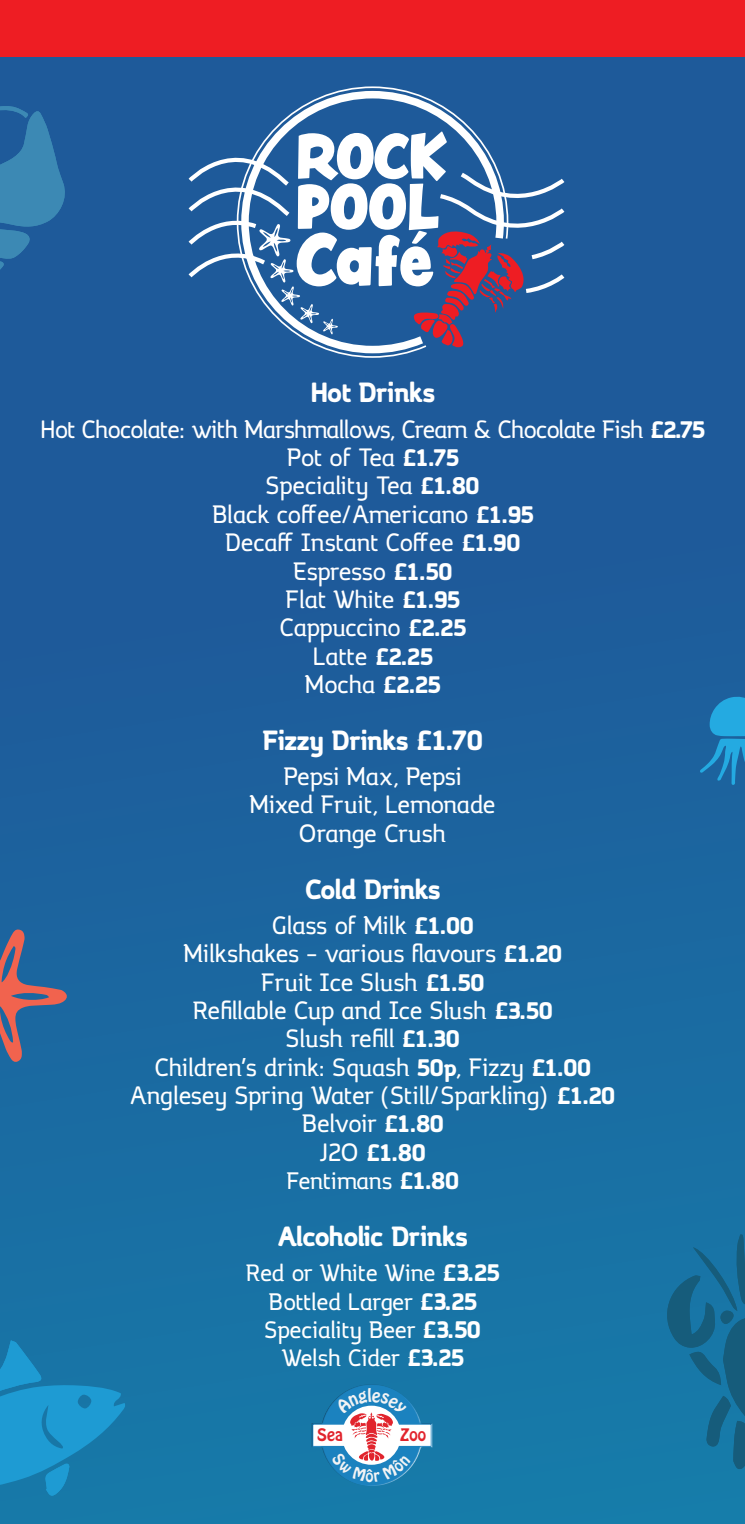
<style>
.page{position:relative;width:745px;height:1524px;background:#fff}
.page>*{position:absolute;margin:0;border:0;box-sizing:border-box;transform-origin:0 0}
.t1{font:700 26px "Margot";letter-spacing:-.005em;color:#fff}
.t2{font:23.5px/28.2px "Margot";letter-spacing:-.025em;color:#fff;text-align:center}
.t3{font:22.25px/28.5px "Margot";letter-spacing:-.025em;color:#fff;text-align:center}
.t4{font:700 22.25px/28.5px "Margot";color:#fff;text-align:center}
.t5{font:15.25px "Hobo Std";color:#e1242d}
.s1{font-weight:700;font-size:22.25px}
.s2{font-weight:400;font-size:23.5px}
.s3{font-weight:400}
.s4{font-weight:700}
</style>
<div class="page">
<div style="left:0;top:10px;width:744px;height:1514px;background:linear-gradient(to bottom,#205196,#1777a7)"></div>
<svg style="left:188px;top:134px;width:379px;height:162px;background:#356ba4"></svg>
<svg style="left:236px;top:86px;width:273px;height:271px;background:#4778ac"></svg>
<svg style="left:259px;top:131px;width:269px;height:218px"></svg>
<svg style="left:658px;top:1234px;width:86px;height:235px;background:#166f9a"></svg>
<svg style="left:0;top:1340px;width:126px;height:157px;background:#1a88bc"></svg>
<svg style="left:0;top:105px;width:69px;height:169px;background:#2d71a7"></svg>
<div style="left:0;top:0;width:744px;height:57px;background:#ee1d23"></div>
<svg style="left:0;top:929px;width:68px;height:133px;background:#566589"></svg>
<svg style="left:699px;top:696px;width:45px;height:89px;background:#1f83bc"></svg>
<div style="left:311px;top:1384px;width:123px;height:102px;background:#231f20;opacity:.75"></div>
<svg style="left:331px;top:1388px;width:79px;height:94px"></svg>
<p class="t1" style="left:311px;top:373px;width:126px">Hot Drinks</p>
<p class="t2" style="left:41px;top:414px;width:665px">Hot Chocolate: with Marshmallows, Cream &amp; Chocolate Fish <span class="s1">£2.75<br></span>Pot of Tea <span class="s1">£1.75<br></span>Speciality Tea <span class="s1">£1.80<br></span>Black coffee/Americano <span class="s1">£1.95<br></span>Decaff Instant Coffee <span class="s1">£1.90<br></span>Espresso <span class="s1">£1.50<br></span>Flat White <span class="s1">£1.95<br></span>Cappuccino <span class="s1">£2.25<br></span>Latte <span class="s1">£2.25<br></span>Mocha <span class="s1">£2.25</span></p>
<p class="t1" style="left:263px;top:721px;width:221px">Fizzy Drinks £1.70</p>
<p class="t2" style="left:250px;top:762px;width:247px">Pepsi Max, Pepsi<br>Mixed Fruit, Lemonade<br>Orange Crush</p>
<p class="t1" style="left:305px;top:869px;width:137px">Cold Drinks</p>
<p class="t2" style="left:131px;top:910px;width:485px">Glass of Milk <span class="s1">£1.00<br></span>Milkshakes – various flavours <span class="s1">£1.20<br></span>Fruit Ice Slush <span class="s1">£1.50<br></span>Refillable Cup and Ice Slush <span class="s1">£3.50<br></span>Slush refill <span class="s1">£1.30<br></span>Children’s drink: Squash <span class="s1">50p</span>, Fizzy <span class="s1">£1.00<br></span>Anglesey Spring Water (Still/Sparkling) <span class="s1">£1.20<br></span>Belvoir <span class="s1">£1.80</span></p>
<p class="t4" style="left:287px;top:1137px;width:173px"><span class="s2">J2O</span> £1.80<br><span class="s3">Fentimans</span> £1.80</p>
<p class="t1" style="left:278px;top:1217px;width:191px">Alcoholic Drinks</p>
<p class="t3" style="left:246px;top:1258px;width:254px">Red or White Wine <span class="s4">£3.25<br></span>Bottled Larger <span class="s4">£3.25<br></span>Speciality Beer <span class="s4">£3.50<br></span>Welsh Cider <span class="s4">£3.25</span></p>
<p class="t5" style="left:317px;top:1424px;width:27px">Sea</p>
<p class="t5" style="left:400px;top:1424px;width:27px">Zoo</p>
</div>
